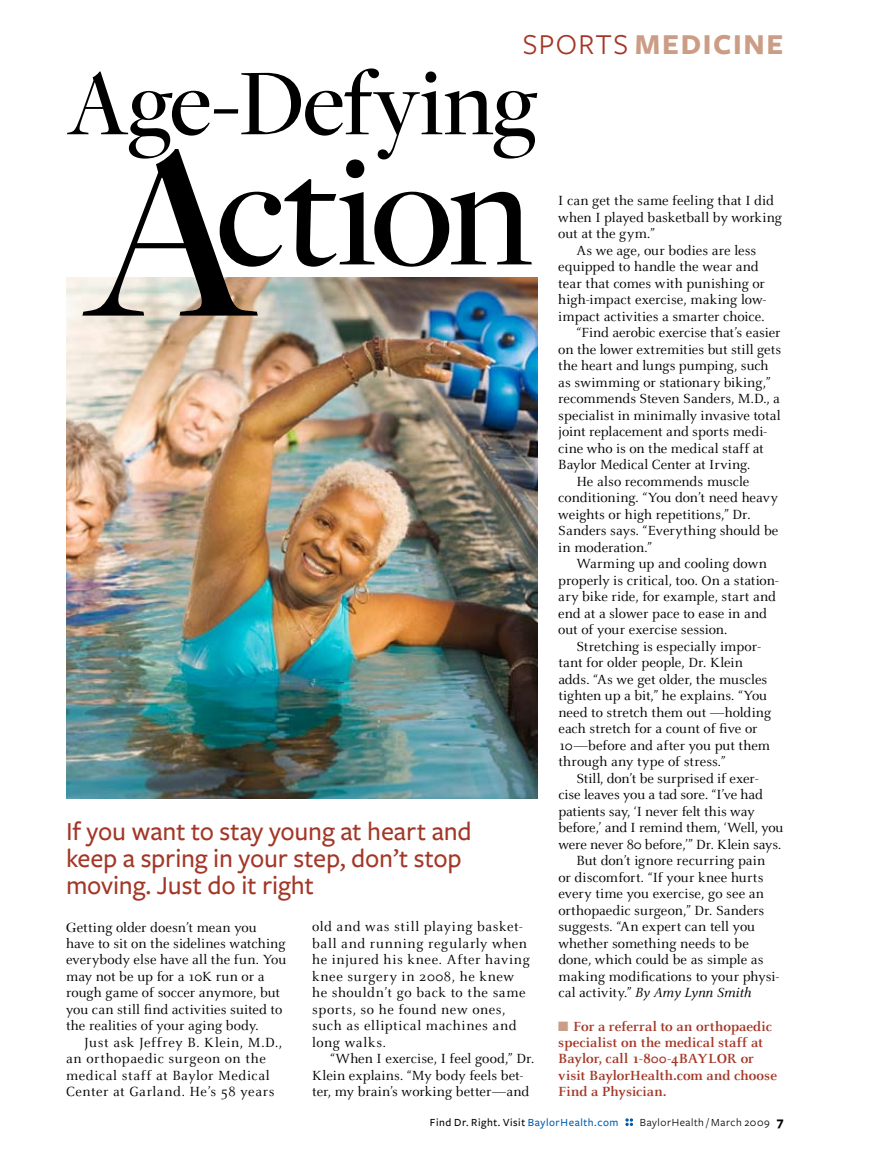
<style>
.page{position:relative;width:878px;height:1161px;background:#fff}
.page>*{position:absolute;margin:0;border:0;box-sizing:border-box;transform-origin:0 0}
.t1{font:500 163.35px "Freight Display";letter-spacing:-.02em;color:#000}
.t2{font:500 97.8px "Freight Display";letter-spacing:-.005em;color:#000}
.t3{font:700 30px "Freight Sans";letter-spacing:.055em;color:#cc9d86}
.t4{font:500 27px/27px "Freight Sans";letter-spacing:-.005em;color:#a33727}
.t5{font:14.7px/16.5px "Celeste";letter-spacing:.005em;color:#000}
.t6{font:14.7px/16.5px "Celeste";letter-spacing:.04em;color:#000}
.t7{font:700 14.7px/16.5px "Celeste";color:#a33727}
.t8{font:14.7px/16.5px "Celeste";letter-spacing:.035em;color:#000}
.t9{font:14.7px "Celeste";letter-spacing:-.015em;color:#000}
.t10{font:italic 14.7px "Celeste";letter-spacing:.005em;color:#000}
.t11{font:500 11.4px "Freight Sans";letter-spacing:.05em;color:#000}
.t12{font:11.4px "Freight Sans";letter-spacing:.05em;color:#000}
.s1{font-weight:400;color:#a33727}
.s2{font-size:259.8px}
.s3{font-family:"Freight Display";font-weight:500}
.s4{font-style:normal}
.s5{color:#cc9d86}
.s6{color:#005bab}
.s7{font-weight:700;font-size:13.5px}
</style>
<div class="page">
<svg style="left:625px;top:1118px;width:8px;height:8px"></svg>
<img style="left:66px;top:278px;width:471px;height:520px">
<h3 class="t3" style="left:522px;top:28px;width:262px"><span class="s1">SPORTS</span> MEDICINE</h3>
<h2 class="t2" style="left:68px;top:50px;width:471px">Age-Defying</h2>
<h1 class="t1" style="left:85px;top:123px;width:449px"><span class="s2">A</span>ction</h1>
<h3 class="t4" style="left:66px;top:819px;width:407px">If you want to stay young at heart and keep a spring in your step, don’t stop moving. Just do it right</h3>
<p class="t5" style="left:66px;top:919px;width:222px"><span class="s3">G</span>etting older doesn’t mean you have to sit on the sidelines watching everybody else have all the fun. You may not be up for a 10K run or a rough game of soccer anymore, but you can still find activities suited to the realities of your aging body.</p>
<p class="t8" style="left:66px;top:1035px;width:217px;text-indent:18px">Just ask Jeffrey B. Klein, M.D., an orthopaedic surgeon on the medical staff at Baylor Medical<br>Center at Garland. He’s 58 years</p>
<p class="t6" style="left:312px;top:919px;width:219px">old and was still playing basket&shy;ball and running regularly when he injured his knee. After having knee surgery in 2008, he knew he shouldn’t go back to the same sports, so he found new ones, such as elliptical machines and long walks.</p>
<p class="t5" style="left:312px;top:1051px;width:224px;text-indent:18px">“When I exercise, I feel good,” Dr.<br>Klein explains. “My body feels bet&shy;ter, my brain’s working better—and</p>
<p class="t5" style="left:558px;top:193px;width:217px">I can get the same feeling that I did</p>
<p class="t5" style="left:558px;top:210px;width:225px">when I played basketball by working</p>
<p class="t5" style="left:558px;top:226px;width:98px">out at the gym.”</p>
<p class="t5" style="left:576px;top:243px;width:181px">As we age, our bodies are less</p>
<p class="t5" style="left:558px;top:259px;width:202px">equipped to handle the wear and</p>
<p class="t5" style="left:558px;top:276px;width:208px">tear that comes with punishing or</p>
<p class="t5" style="left:558px;top:292px;width:209px">high-impact exercise, making low-</p>
<p class="t5" style="left:558px;top:309px;width:208px">impact activities a smarter choice.</p>
<p class="t5" style="left:576px;top:325px;width:206px">“Find aerobic exercise that’s easier</p>
<p class="t5" style="left:558px;top:341px;width:224px">on the lower extremities but still gets</p>
<p class="t5" style="left:558px;top:358px;width:212px">the heart and lungs pumping, such</p>
<p class="t5" style="left:558px;top:374px;width:213px">as swimming or stationary biking,”</p>
<p class="t5" style="left:558px;top:391px;width:223px">recommends Steven Sanders, M.D., a</p>
<p class="t5" style="left:558px;top:407px;width:224px">specialist in minimally invasive total</p>
<p class="t5" style="left:558px;top:424px;width:210px">joint replacement and sports medi-</p>
<p class="t5" style="left:558px;top:440px;width:207px">cine who is on the medical staff at</p>
<p class="t5" style="left:558px;top:457px;width:193px">Baylor Medical Center at Irving.</p>
<p class="t5" style="left:576px;top:473px;width:175px">He also recommends muscle</p>
<p class="t5" style="left:558px;top:490px;width:221px">conditioning. “You don’t need heavy</p>
<p class="t5" style="left:558px;top:506px;width:194px">weights or high repetitions,” Dr.</p>
<p class="t5" style="left:558px;top:523px;width:221px">Sanders says. “Everything should be</p>
<p class="t5" style="left:558px;top:539px;width:95px">in moderation.”</p>
<p class="t5" style="left:576px;top:556px;width:192px">Warming up and cooling down</p>
<p class="t5" style="left:558px;top:572px;width:222px">properly is critical, too. On a station-</p>
<p class="t5" style="left:558px;top:589px;width:219px">ary bike ride, for example, start and</p>
<p class="t5" style="left:558px;top:605px;width:210px">end at a slower pace to ease in and</p>
<p class="t5" style="left:558px;top:622px;width:171px">out of your exercise session.</p>
<p class="t5" style="left:576px;top:638px;width:186px">Stretching is especially impor-</p>
<p class="t5" style="left:558px;top:655px;width:186px">tant for older people, Dr. Klein</p>
<p class="t5" style="left:558px;top:671px;width:210px">adds. “As we get older, the muscles</p>
<p class="t5" style="left:558px;top:688px;width:210px">tighten up a bit,” he explains. “You</p>
<p class="t5" style="left:558px;top:704px;width:214px">need to stretch them out —holding</p>
<p class="t5" style="left:558px;top:721px;width:201px">each stretch for a count of five or</p>
<p class="t5" style="left:558px;top:737px;width:213px">10—before and after you put them</p>
<p class="t5" style="left:558px;top:754px;width:169px">through any type of stress.”</p>
<p class="t5" style="left:576px;top:770px;width:183px">Still, don’t be surprised if exer-</p>
<p class="t5" style="left:558px;top:787px;width:206px">cise leaves you a tad sore. “I’ve had</p>
<p class="t5" style="left:558px;top:803px;width:198px">patients say, ‘I never felt this way</p>
<p class="t9" style="left:558px;top:820px;width:227px">before,’ and I remind them, ‘Well, you</p>
<p class="t9" style="left:558px;top:837px;width:224px">were never 80 before,’” Dr. Klein says.</p>
<p class="t5" style="left:576px;top:853px;width:190px">But don’t ignore recurring pain</p>
<p class="t5" style="left:558px;top:869px;width:206px">or discomfort. “If your knee hurts</p>
<p class="t5" style="left:558px;top:886px;width:207px">every time you exercise, go see an</p>
<p class="t5" style="left:558px;top:902px;width:207px">orthopaedic surgeon,” Dr. Sanders</p>
<p class="t5" style="left:558px;top:919px;width:198px">suggests. “An expert can tell you</p>
<p class="t5" style="left:558px;top:935px;width:192px">whether something needs to be</p>
<p class="t5" style="left:558px;top:952px;width:207px">done, which could be as simple as</p>
<p class="t5" style="left:558px;top:968px;width:222px">making modifications to your physi-</p>
<p class="t10" style="left:558px;top:985px;width:194px"><span class="s4">cal activity.”</span> By Amy Lynn Smith</p>
<p class="t7" style="left:558px;top:1018px;width:220px"><span class="s5">■</span> For a referral to an orthopaedic specialist on the medical staff at<br>Baylor, call 1-800-4BAYLOR or visit BaylorHealth.com and choose<br>Find a Physician.</p>
<p class="t11" style="left:430px;top:1116px;width:190px">Find Dr. Right. Visit <span class="s6">BaylorHealth.com</span></p>
<p class="t12" style="left:640px;top:1116px;width:145px">BaylorHealth / March 2009 <span class="s7">7</span></p>
</div>
